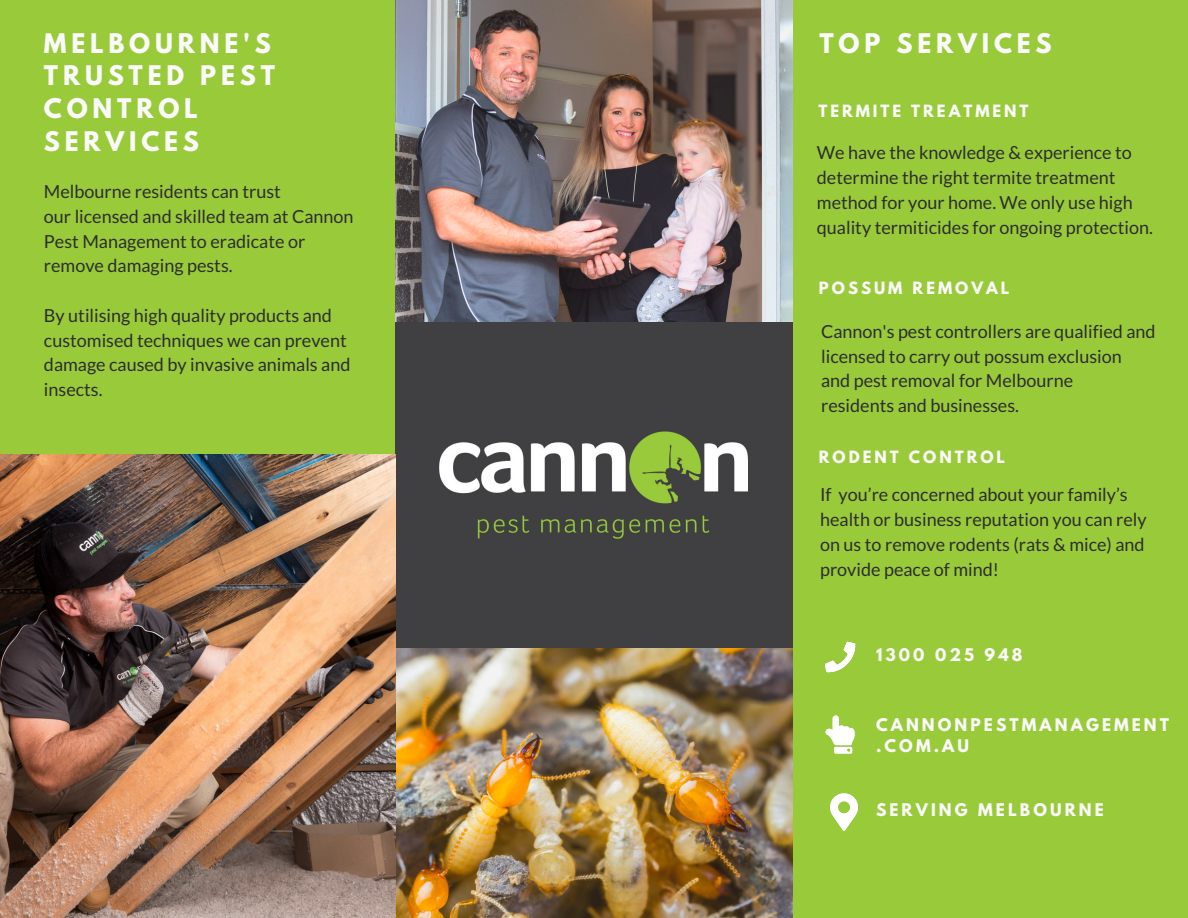
<style>
.page{position:relative;width:1188px;height:918px;background:#99ca3a}
.page>*{position:absolute;margin:0;border:0;box-sizing:border-box;transform-origin:0 0}
.t1{font:700 24px/32.7px "League Spartan";letter-spacing:.2em;color:#fafafa}
.t2{font:18px/24.8px "Lato";color:#2d2d2d}
.t3{font:700 15.45px/21px "League Spartan";letter-spacing:.2em;color:#fafafa}
.t4{font:700 15px "League Spartan";letter-spacing:.2em;color:#fafafa}
</style>
<div class="page">
<img style="left:396px;top:0;width:397px;height:918px">
<img style="left:0;top:454px;width:396px;height:464px">
<img style="left:825px;top:715px;width:30px;height:39px">
<img style="left:824px;top:641px;width:32px;height:32px">
<img style="left:830px;top:793px;width:29px;height:38px">
<h1 class="t1" style="left:44px;top:30px;width:233px">MELBOURNE'S<br>TRUSTED PEST<br>CONTROL<br>SERVICES</h1>
<p class="t2" style="left:44px;top:179px;width:311px">Melbourne residents can trust<br>our licensed and skilled team at Cannon<br>Pest Management to eradicate or remove damaging pests.</p>
<p class="t2" style="left:44px;top:302px;width:308px">By utilising high quality products and customised techniques we can prevent damage caused by invasive animals and insects.</p>
<h1 class="t1" style="left:820px;top:30px;width:234px">TOP SERVICES</h1>
<p class="t4" style="left:818px;top:104px;width:212px">TERMITE TREATMENT</p>
<p class="t2" style="left:817px;top:140px;width:337px">We have the knowledge &amp; experience to determine the right termite treatment method for your home. We only use high quality termiticides for ongoing protection.</p>
<p class="t4" style="left:819px;top:280px;width:192px">POSSUM REMOVAL</p>
<p class="t2" style="left:821px;top:319px;width:336px">Cannon's pest controllers are qualified and licensed to carry out possum exclusion and pest removal for Melbourne<br>residents and businesses.</p>
<p class="t4" style="left:819px;top:450px;width:188px">RODENT CONTROL</p>
<p class="t2" style="left:820px;top:482px;width:328px">If you’re concerned about your family’s health or business reputation you can rely on us to remove rodents (rats &amp; mice) and provide peace of mind!</p>
<p class="t3" style="left:876px;top:646px;width:148px">1300 025 948</p>
<p class="t3" style="left:876px;top:716px;width:295px">CANNONPESTMANAGEMENT .COM.AU</p>
<p class="t3" style="left:876px;top:801px;width:229px">SERVING MELBOURNE</p>
</div>
